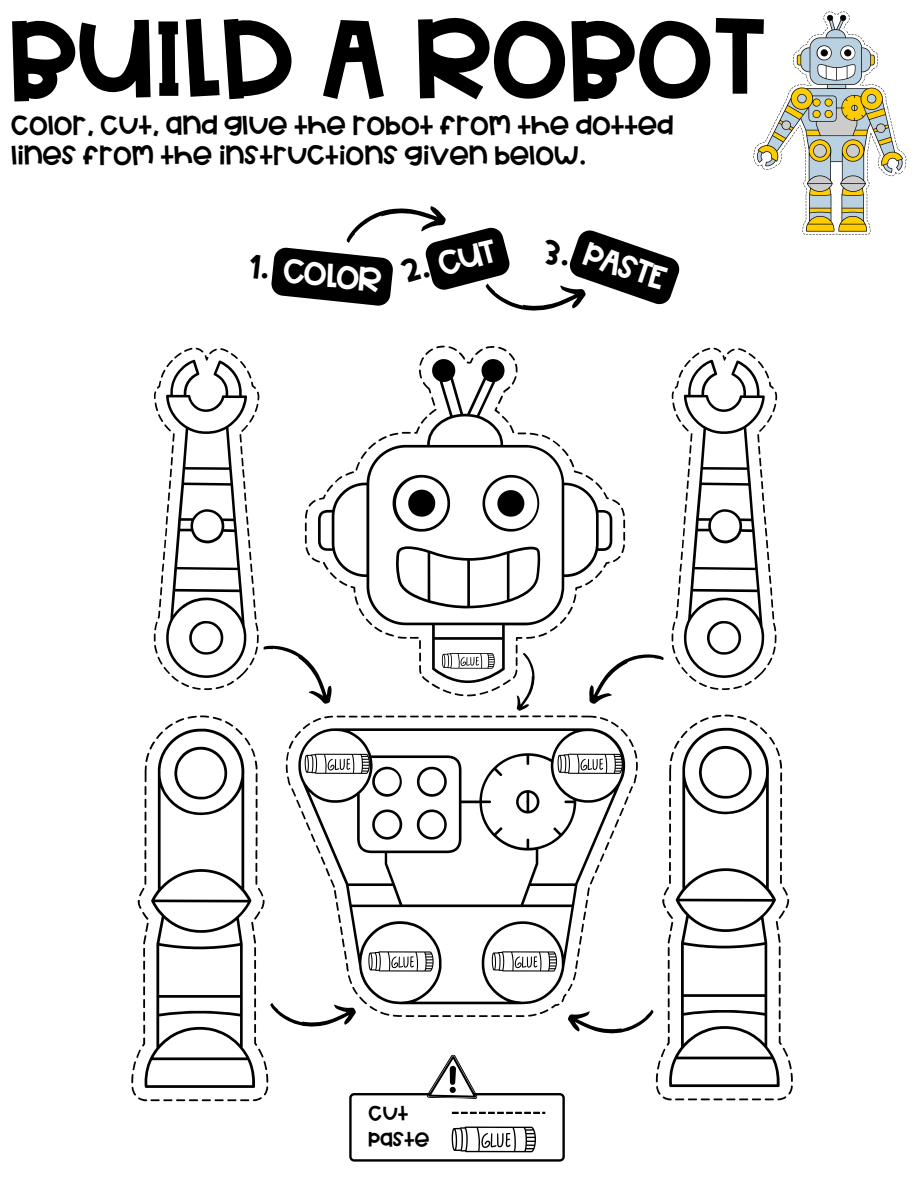
<style>
.page{position:relative;width:918px;height:1188px;background:#fff}
.page>*{position:absolute;margin:0;border:0;box-sizing:border-box;transform-origin:0 0}
.t1{font:91.05px "Hello Big Deal";color:#000}
.t2{font:27.45px "Hello Big Deal";color:#fff}
.t3{font:22.05px "Hello Big Deal";color:#000}
.t4{font:16.95px "Hello Big Deal";color:#000}
</style>
<div class="page">
<svg style="left:753px;top:12px;width:153px;height:223px"></svg>
<svg style="left:286px;top:715px;width:352px;height:302px"></svg>
<svg style="left:131px;top:715px;width:137px;height:386px"></svg>
<svg style="left:656px;top:715px;width:137px;height:385px"></svg>
<svg style="left:672px;top:348px;width:105px;height:342px"></svg>
<svg style="left:270px;top:1003px;width:86px;height:24px"></svg>
<svg style="left:568px;top:1010px;width:86px;height:24px"></svg>
<svg style="left:349px;top:1054px;width:216px;height:108px"></svg>
<svg style="left:492px;top:951px;width:65px;height:21px"></svg>
<svg style="left:368px;top:951px;width:66px;height:21px"></svg>
<svg style="left:305px;top:754px;width:318px;height:152px"></svg>
<svg style="left:154px;top:348px;width:510px;height:363px"></svg>
<svg style="left:271px;top:206px;width:409px;height:105px"></svg>
<p class="t1" style="left:10px;top:-3px;width:760px">BUILD A ROBOT</p>
<p class="t3" style="left:11px;top:110px;width:664px">COLOR, CUT, AND GLUE THE ROBOT FROM THE DOTTED</p>
<p class="t3" style="left:11px;top:141px;width:576px">LINES FROM THE INSTRUCTIONS GIVEN BELOW.</p>
<p class="t2" style="left:286px;top:252px;width:100px;rotate:6deg">COLOR</p>
<p class="t2" style="left:591px;top:235px;width:87px;rotate:19deg">PASTE</p>
<p class="t4" style="left:369px;top:1102px;width:41px">CUT</p>
<p class="t4" style="left:368px;top:1128px;width:63px">PASTE</p>
</div>
